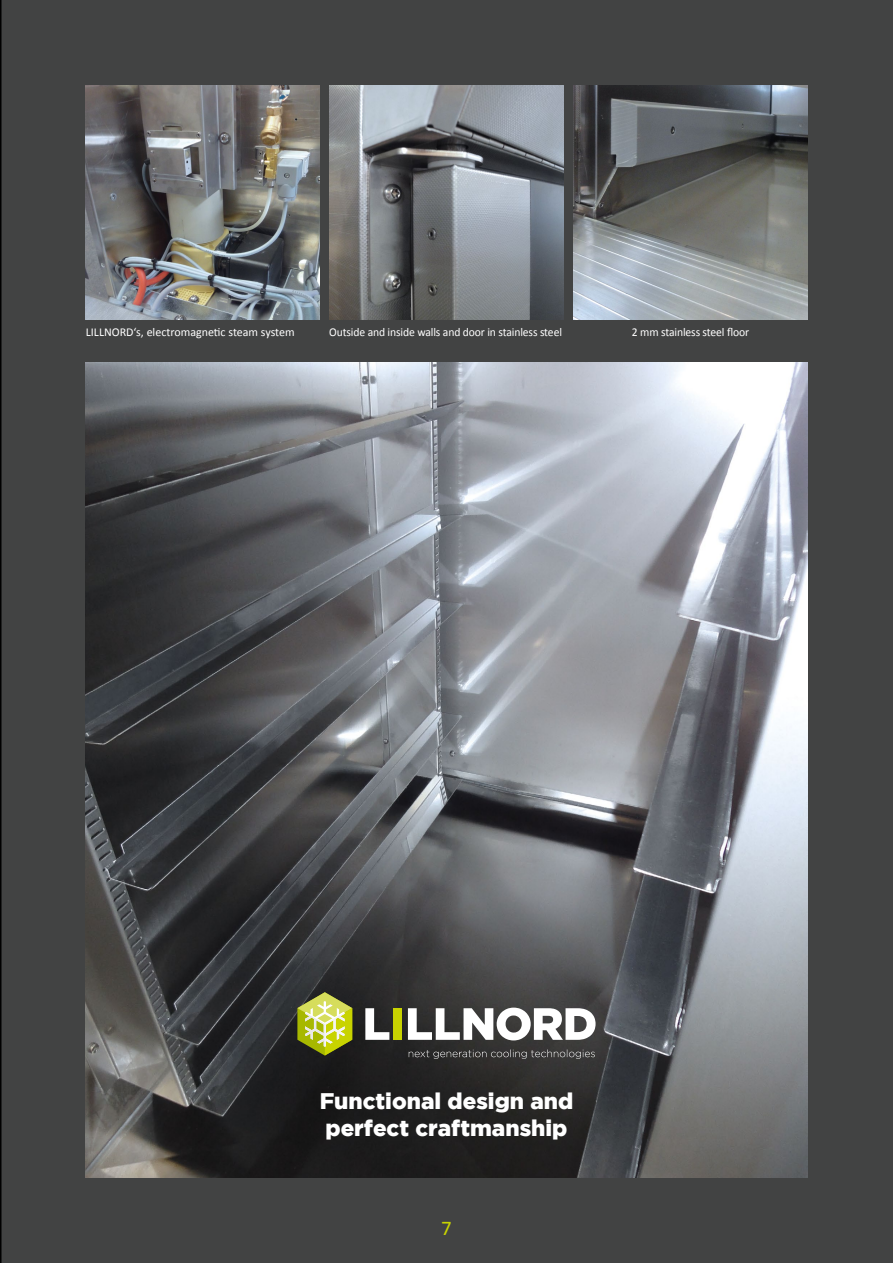
<style>
.page{position:relative;width:893px;height:1263px;background:#424343}
.page>*{position:absolute;margin:0;border:0;box-sizing:border-box;transform-origin:0 0}
.t1{font:900 22.5px/27px "Gotham";color:#fff}
.t2{font:21px "Calibri";color:#c8d300}
.t3{font:12px "Calibri";letter-spacing:-.01em;color:#fff}
</style>
<div class="page">
<img style="left:85px;top:362px;width:723px;height:816px">
<img style="left:86px;top:86px;width:233px;height:233px">
<img style="left:330px;top:86px;width:233px;height:233px">
<img style="left:574px;top:86px;width:233px;height:233px">
<svg style="left:409px;top:1049px;width:186px;height:10px;background:#4b4a4a"></svg>
<svg style="left:297px;top:992px;width:55px;height:63px;background:#a2a944"></svg>
<svg style="left:365px;top:1008px;width:24px;height:32px"></svg>
<div style="left:393px;top:1008px;width:9px;height:32px;background:#c8d300"></div>
<svg style="left:408px;top:1007px;width:188px;height:33px"></svg>
<p class="t3" style="left:86px;top:325px;width:210px">LILLNORD‘s, electromagnetic steam system</p>
<p class="t3" style="left:329px;top:325px;width:234px">Outside and inside walls and door in stainless steel</p>
<p class="t3" style="left:632px;top:325px;width:119px">2 mm stainless steel floor</p>
<h1 class="t1" style="left:320px;top:1087px;width:255px">Functional design and perfect craftmanship</h1>
<h2 class="t2" style="left:441px;top:1215px;width:12px">7</h2>
</div>
